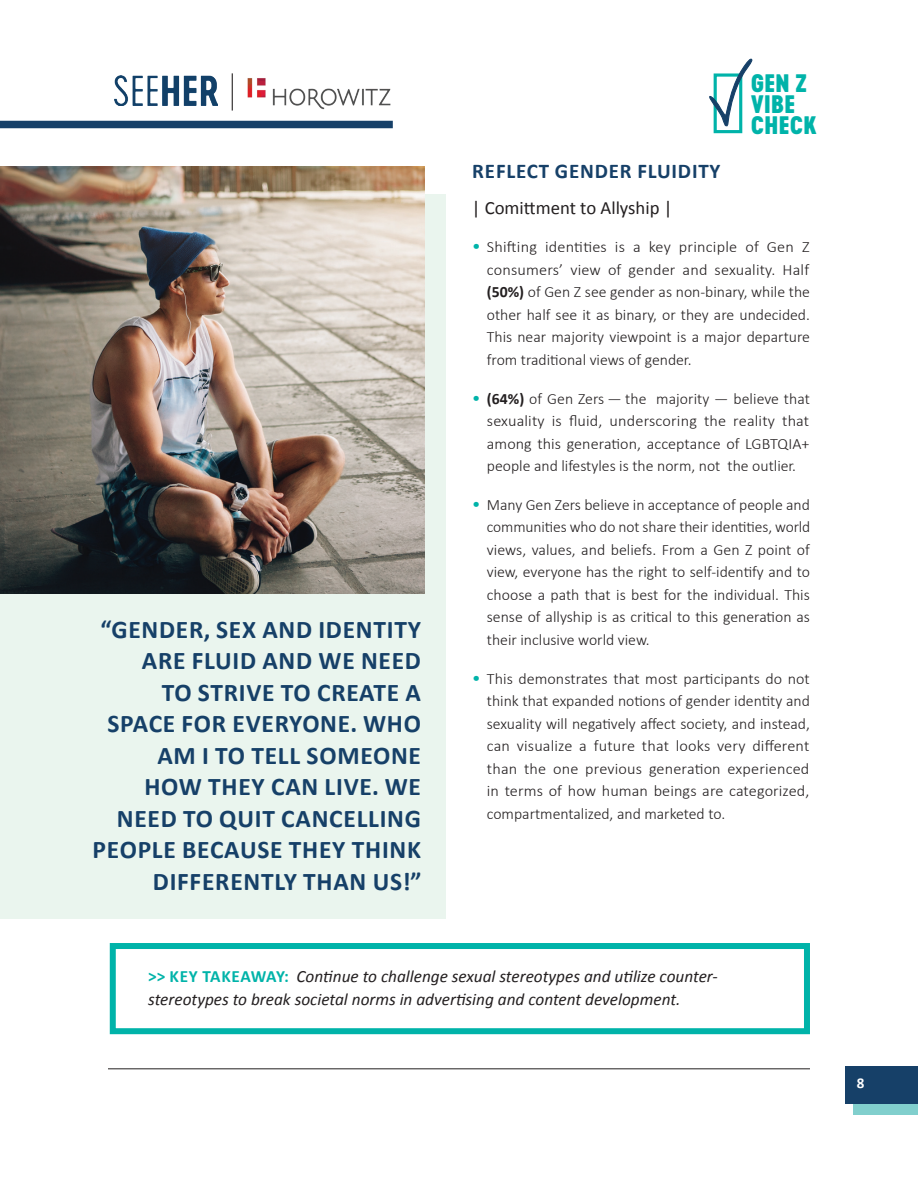
<style>
.page{position:relative;width:918px;height:1188px;background:#fff}
.page>*{position:absolute;margin:0;border:0;box-sizing:border-box;transform-origin:0 0}
.t1{font:700 25.5px/31.5px "Calibri";letter-spacing:.03em;color:#164068;text-align:right}
.t2{font:23.7px/21px "Cervo Neue Black Neue";letter-spacing:.01em;color:#00b3a9}
.t3{font:700 21px "Calibri";letter-spacing:.04em;color:#164068}
.t4{font:18.75px "Calibri";color:#231f20}
.t5{font:italic 17.25px/22.5px "Calibri";color:#231f20}
.t6{font:300 15.75px/22.5px "Calibri";color:#231f20;text-align:justify}
.t7{font:700 15px "Calibri";color:#fff}
.s1{font-size:18px;color:#00b3a9}
.s2{font-weight:700}
.s3{font-weight:700;font-style:normal;color:#00b3a9}
</style>
<div class="page">
<div style="left:0;top:194px;width:446px;height:725px;background:#eaf5ee"></div>
<hr style="left:108px;top:1068px;width:702px;height:1px;background:#231f20">
<div style="left:854px;top:1077px;width:64px;height:37px;background:#81cfcd"></div>
<div style="left:845px;top:1066px;width:73px;height:38px;background:#164068"></div>
<div style="left:110px;top:943px;width:700px;height:91px;border:6px solid #00b3a9"></div>
<svg style="left:709px;top:58px;width:44px;height:76px"></svg>
<img style="left:0;top:166px;width:425px;height:428px">
<img style="left:247px;top:78px;width:144px;height:32px">
<div style="left:0;top:121px;width:393px;height:7px;background:#164068"></div>
<img style="left:115px;top:76px;width:103px;height:29px">
<hr style="left:232px;top:73px;width:1px;height:38px;background:#231f20">
<h1 class="t1" style="left:93px;top:613px;width:330px">“GENDER, SEX AND IDENTITY<br>ARE FLUID AND WE NEED<br>TO STRIVE TO CREATE A<br>SPACE FOR EVERYONE. WHO<br>AM I TO TELL SOMEONE<br>HOW THEY CAN LIVE. WE<br>NEED TO QUIT CANCELLING<br>PEOPLE BECAUSE THEY THINK<br>DIFFERENTLY THAN US!”</h1>
<h2 class="t2" style="left:751px;top:72px;width:67px">GEN Z<br>VIBE<br>CHECK</h2>
<h3 class="t3" style="left:472px;top:156px;width:250px">REFLECT GENDER FLUIDITY</h3>
<p class="t4" style="left:472px;top:195px;width:202px">| Comittment to Allyship |</p>
<p class="t6" style="left:487px;top:236px;width:325px;text-indent:-15px"><span class="s1">•</span> Shifting identities is a key principle of Gen Z consumers’ view of gender and sexuality. Half <span class="s2">(50%)</span> of Gen Z see gender as non-binary, while the other half see it as binary, or they are undecided.<br>This near majority viewpoint is a major departure from traditional views of gender.</p>
<p class="t6" style="left:487px;top:387px;width:325px;text-indent:-15px"><span class="s1">•</span> <span class="s2">(64%)</span> of Gen Zers — the majority — believe that sexuality is fluid, underscoring the reality that among this generation, acceptance of LGBTQIA+ people and lifestyles is the norm, not the outlier.</p>
<p class="t6" style="left:487px;top:493px;width:325px;text-indent:-15px"><span class="s1">•</span> Many Gen Zers believe in acceptance of people and communities who do not share their identities, world views, values, and beliefs. From a Gen Z point of view, everyone has the right to self-identify and to choose a path that is best for the individual. This sense of allyship is as critical to this generation as their inclusive world view.</p>
<p class="t6" style="left:487px;top:667px;width:325px;text-indent:-15px"><span class="s1">•</span> This demonstrates that most participants do not think that expanded notions of gender identity and sexuality will negatively affect society, and instead, can visualize a future that looks very different than the one previous generation experienced in terms of how human beings are categorized, compartmentalized, and marketed to.</p>
<p class="t5" style="left:148px;top:964px;width:571px"><span class="s3">&gt;&gt; KEY TAKEAWAY:</span> Continue to challenge sexual stereotypes and utilize counter&shy;stereotypes to break societal norms in advertising and content development.</p>
<p class="t7" style="left:857px;top:1073px;width:9px">8</p>
</div>
